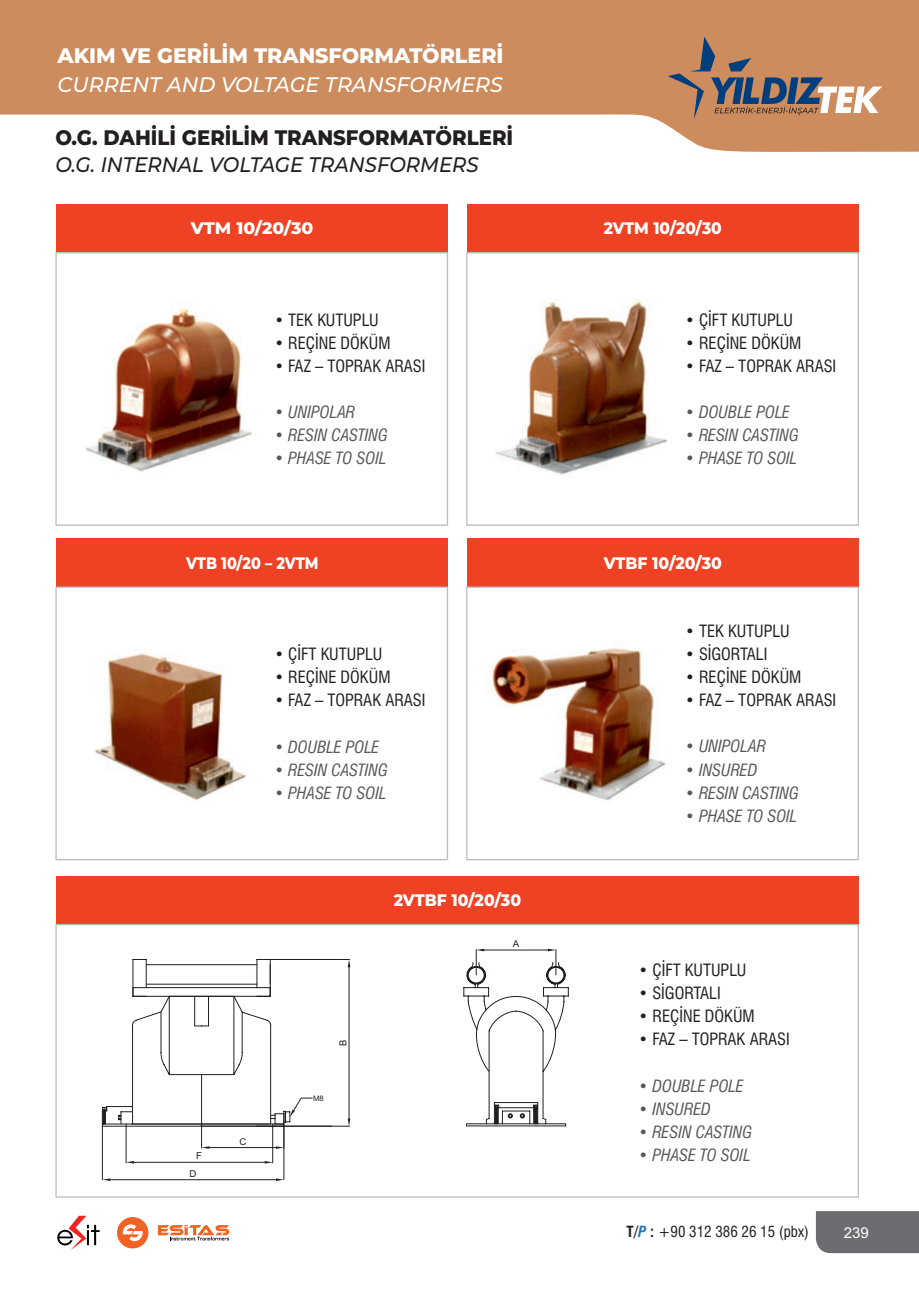
<style>
.page{position:relative;width:919px;height:1289px;background:#fff}
.page>*{position:absolute;margin:0;border:0;box-sizing:border-box;transform-origin:0 0}
.t1{font:800 21px "Montserrat";color:#231f20;scale:.94 1}
.t2{font:italic 500 21px "Montserrat";color:#231f20;scale:.94 1}
.t3{font:800 21px "Montserrat";color:#fff}
.t4{font:italic 500 21px "Montserrat";color:#fff}
.t5{font:800 16.65px "Montserrat";color:#fff;scale:.94 1}
.t6{font:800 16.65px "Montserrat";color:#fff;scale:.86 1}
.t7{font:800 16.65px "Montserrat";color:#fff;scale:.92 1}
.t8{font:800 16.65px "Montserrat";color:#fff;scale:1.04 1}
.t9{font:condensed 16.5px "Swiss 721 BT";color:#231f20}
.t10{font:italic condensed 16.5px "Swiss 721 BT";color:#57585a}
.t11{font:condensed 15px "Swiss 721 BT";color:#231f20}
.t12{font:15px "Arial";color:#fff}
.t13{font:700 condensed 15px "Swiss 721 BT";color:#231f20}
.t14{font:9.6px "Arial";color:#231f20}
.t15{font:9.45px "Arial";color:#231f20}
.t16{font:7.5px "Arial";color:#231f20}
.s1{font-weight:700;font-style:italic;color:#1f79bd}
</style>
<div class="page">
<svg style="left:0;top:0;width:918px;height:152px;fill:#cd8c5d"></svg>
<svg style="left:667px;top:37px;width:215px;height:82px;background:#b18669"></svg>
<div style="left:815px;top:1211px;width:103px;height:42px;background:#6c6d70"></div>
<svg style="left:57px;top:1215px;width:43px;height:34px"></svg>
<svg style="left:116px;top:1215px;width:34px;height:34px"></svg>
<div style="left:117px;top:1216px;width:31px;height:32px;background:#f26223;border-radius:50%"></div>
<svg style="left:123px;top:1224px;width:20px;height:16px"></svg>
<svg style="left:158px;top:1225px;width:71px;height:15px"></svg>
<div style="left:56px;top:204px;width:391px;height:49px;background:#ef4123"></div>
<div style="left:55px;top:252px;width:393px;height:274px;border:1px solid #bcbdc0"></div>
<div style="left:467px;top:204px;width:391px;height:49px;background:#ef4123"></div>
<div style="left:466px;top:252px;width:392px;height:274px;border:1px solid #bcbdc0"></div>
<div style="left:56px;top:538px;width:391px;height:49px;background:#ef4123"></div>
<div style="left:55px;top:586px;width:393px;height:274px;border:1px solid #bcbdc0"></div>
<div style="left:467px;top:538px;width:391px;height:49px;background:#ef4123"></div>
<div style="left:466px;top:586px;width:392px;height:274px;border:1px solid #bcbdc0"></div>
<div style="left:56px;top:875px;width:802px;height:49px;background:#ef4123"></div>
<img style="left:492px;top:648px;width:174px;height:152px">
<img style="left:95px;top:653px;width:151px;height:147px">
<img style="left:85px;top:308px;width:167px;height:164px">
<img style="left:496px;top:301px;width:171px;height:174px">
<svg style="left:463px;top:948px;width:106px;height:178px"></svg>
<hr style="left:256px;top:1125px;width:93px;height:1px;background:#231f20">
<hr style="left:257px;top:959px;width:92px;height:1px;background:#231f20">
<hr style="left:349px;top:967px;width:1px;height:151px;background:#231f20">
<svg style="left:348px;top:1118px;width:2px;height:8px"></svg>
<svg style="left:348px;top:959px;width:2px;height:8px"></svg>
<hr style="left:102px;top:1126px;width:1px;height:53px;background:#231f20">
<hr style="left:283px;top:1126px;width:1px;height:53px;background:#231f20">
<hr style="left:110px;top:1179px;width:166px;height:1px;background:#231f20">
<svg style="left:102px;top:1178px;width:8px;height:2px"></svg>
<svg style="left:276px;top:1178px;width:8px;height:2px"></svg>
<svg style="left:102px;top:959px;width:211px;height:189px"></svg>
<hr style="left:126px;top:1126px;width:1px;height:36px;background:#231f20">
<hr style="left:272px;top:1125px;width:1px;height:37px;background:#231f20">
<hr style="left:134px;top:1161px;width:131px;height:1px;background:#231f20">
<svg style="left:126px;top:1160px;width:8px;height:3px"></svg>
<svg style="left:265px;top:1160px;width:8px;height:3px"></svg>
<p class="t3" style="left:58px;top:43px;width:447px">AKIM VE GERİLİM TRANSFORMATÖRLERİ</p>
<p class="t4" style="left:58px;top:72px;width:447px">CURRENT AND VOLTAGE TRANSFORMERS</p>
<p class="t1" style="left:55px;top:125px;width:488px">O.G. DAHİLİ GERİLİM TRANSFORMATÖRLERİ</p>
<p class="t2" style="left:55px;top:151px;width:452px">O.G. INTERNAL VOLTAGE TRANSFORMERS</p>
<p class="t8" style="left:191px;top:218px;width:119px">VTM 10/20/30</p>
<p class="t7" style="left:604px;top:218px;width:130px">2VTM 10/20/30</p>
<p class="t9" style="left:274px;top:313px;width:106px">• TEK KUTUPLU</p>
<p class="t9" style="left:274px;top:336px;width:118px">• REÇİNE DÖKÜM</p>
<p class="t9" style="left:274px;top:359px;width:152px">• FAZ – TOPRAK ARASI</p>
<p class="t10" style="left:274px;top:405px;width:82px">• UNIPOLAR</p>
<p class="t10" style="left:274px;top:428px;width:115px">• RESIN CASTING</p>
<p class="t10" style="left:274px;top:451px;width:113px">• PHASE TO SOIL</p>
<p class="t9" style="left:685px;top:313px;width:109px">• ÇİFT KUTUPLU</p>
<p class="t9" style="left:685px;top:336px;width:118px">• REÇİNE DÖKÜM</p>
<p class="t9" style="left:685px;top:359px;width:152px">• FAZ – TOPRAK ARASI</p>
<p class="t10" style="left:685px;top:405px;width:106px">• DOUBLE POLE</p>
<p class="t10" style="left:685px;top:428px;width:115px">• RESIN CASTING</p>
<p class="t10" style="left:685px;top:451px;width:113px">• PHASE TO SOIL</p>
<p class="t6" style="left:186px;top:553px;width:155px">VTB 10/20 – 2VTM</p>
<p class="t5" style="left:603px;top:553px;width:127px">VTBF 10/20/30</p>
<p class="t15" style="left:196px;top:1152px;width:7px">F</p>
<p class="t15" style="left:190px;top:1170px;width:8px">D</p>
<p class="t9" style="left:274px;top:647px;width:109px">• ÇİFT KUTUPLU</p>
<p class="t9" style="left:274px;top:670px;width:118px">• REÇİNE DÖKÜM</p>
<p class="t9" style="left:274px;top:693px;width:152px">• FAZ – TOPRAK ARASI</p>
<p class="t10" style="left:274px;top:740px;width:106px">• DOUBLE POLE</p>
<p class="t10" style="left:274px;top:763px;width:115px">• RESIN CASTING</p>
<p class="t10" style="left:274px;top:786px;width:113px">• PHASE TO SOIL</p>
<p class="t15" style="left:239px;top:1137px;width:8px">C</p>
<p class="t14" style="left:339px;top:1046px;width:8px;rotate:-90deg">B</p>
<p class="t16" style="left:313px;top:1095px;width:12px">M8</p>
<p class="t5" style="left:394px;top:890px;width:137px">2VTBF 10/20/30</p>
<p class="t15" style="left:513px;top:940px;width:8px">A</p>
<p class="t9" style="left:685px;top:624px;width:106px">• TEK KUTUPLU</p>
<p class="t9" style="left:685px;top:647px;width:84px">• SİGORTALI</p>
<p class="t9" style="left:685px;top:670px;width:118px">• REÇİNE DÖKÜM</p>
<p class="t9" style="left:685px;top:693px;width:152px">• FAZ – TOPRAK ARASI</p>
<p class="t10" style="left:685px;top:740px;width:82px">• UNIPOLAR</p>
<p class="t10" style="left:685px;top:763px;width:74px">• INSURED</p>
<p class="t10" style="left:685px;top:786px;width:115px">• RESIN CASTING</p>
<p class="t10" style="left:685px;top:809px;width:113px">• PHASE TO SOIL</p>
<p class="t9" style="left:638px;top:963px;width:109px">• ÇİFT KUTUPLU</p>
<p class="t9" style="left:638px;top:986px;width:84px">• SİGORTALI</p>
<p class="t9" style="left:638px;top:1009px;width:118px">• REÇİNE DÖKÜM</p>
<p class="t9" style="left:638px;top:1032px;width:152px">• FAZ – TOPRAK ARASI</p>
<p class="t10" style="left:638px;top:1079px;width:106px">• DOUBLE POLE</p>
<p class="t10" style="left:638px;top:1102px;width:74px">• INSURED</p>
<p class="t10" style="left:638px;top:1125px;width:115px">• RESIN CASTING</p>
<p class="t10" style="left:638px;top:1148px;width:113px">• PHASE TO SOIL</p>
<p class="t13" style="left:626px;top:1225px;width:29px">T/ :</p>
<p class="t11" style="left:638px;top:1225px;width:172px"><span class="s1">P</span> +90 312 386 26 15 (pbx)</p>
<p class="t12" style="left:843px;top:1226px;width:27px">239</p>
<p class="t12" style="left:844px;top:1226px;width:10px">7</p>
</div>
